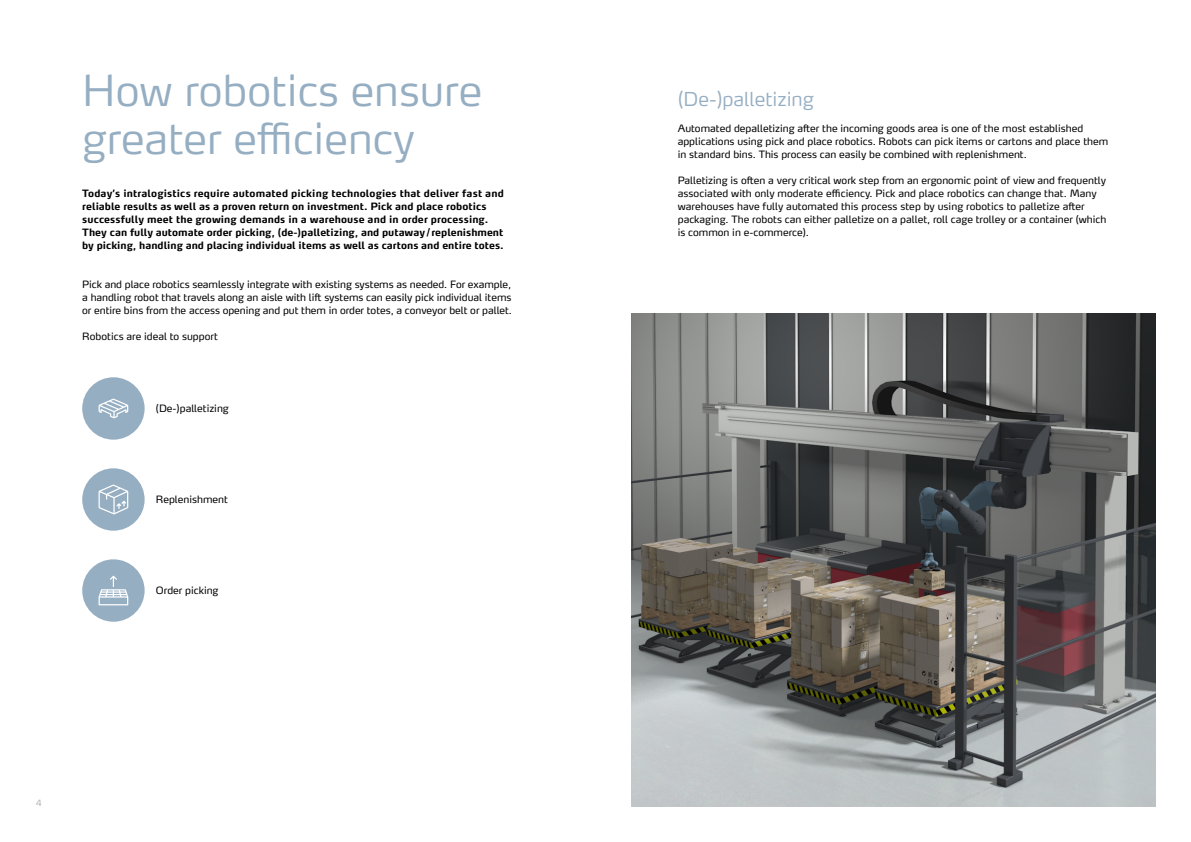
<style>
.page{position:relative;width:1191px;height:842px;background:#fff}
.page>*{position:absolute;margin:0;border:0;box-sizing:border-box;transform-origin:0 0}
.t1{font:300 42px/48px "Max Pro";color:#96aec2}
.t2{font:300 19px "Max Pro";color:#96aec2}
.t3{font:10px/13px "Max Pro";color:#000}
.t4{font:700 10px/13px "Max Pro";letter-spacing:.005em;color:#000}
.t5{font:300 8.5px "Max Pro";color:#a8aca9}
</style>
<div class="page">
<img style="left:631px;top:314px;width:524px;height:492px">
<svg style="left:82px;top:377px;width:63px;height:63px"></svg>
<svg style="left:82px;top:468px;width:63px;height:63px"></svg>
<svg style="left:82px;top:559px;width:63px;height:63px"></svg>
<h1 class="t1" style="left:82px;top:62px;width:401px">How robotics ensure greater efficiency</h1>
<p class="t4" style="left:82px;top:185px;width:423px">Today’s intralogistics require automated picking technologies that deliver fast and reliable results as well as a proven return on investment. Pick and place robotics successfully meet the growing demands in a warehouse and in order processing.<br>They can fully automate order picking, (de-)palletizing, and putaway/replenishment by picking, handling and placing individual items as well as cartons and entire totes.</p>
<p class="t3" style="left:82px;top:277px;width:431px;text-align:justify">Pick and place robotics seamlessly integrate with existing systems as needed. For example, a handling robot that travels along an aisle with lift systems can easily pick individual items or entire bins from the access opening and put them in order totes, a conveyor belt or pallet.</p>
<p class="t3" style="left:82px;top:329px;width:137px">Robotics are ideal to support</p>
<p class="t3" style="left:156px;top:401px;width:74px">(De-)palletizing</p>
<p class="t3" style="left:156px;top:492px;width:73px">Replenishment</p>
<p class="t3" style="left:156px;top:583px;width:64px">Order picking</p>
<p class="t5" style="left:36px;top:796px;width:8px">4</p>
<h2 class="t2" style="left:677px;top:83px;width:138px">(De-)palletizing</h2>
<p class="t3" style="left:677px;top:121px;width:432px">Automated depalletizing after the incoming goods area is one of the most established applications using pick and place robotics. Robots can pick items or cartons and place them in standard bins. This process can easily be combined with replenishment.</p>
<p class="t3" style="left:677px;top:173px;width:430px">Palletizing is often a very critical work step from an ergonomic point of view and frequently associated with only moderate efficiency. Pick and place robotics can change that. Many warehouses have fully automated this process step by using robotics to palletize after packaging. The robots can either palletize on a pallet, roll cage trolley or a container (which is common in e-commerce).</p>
</div>
